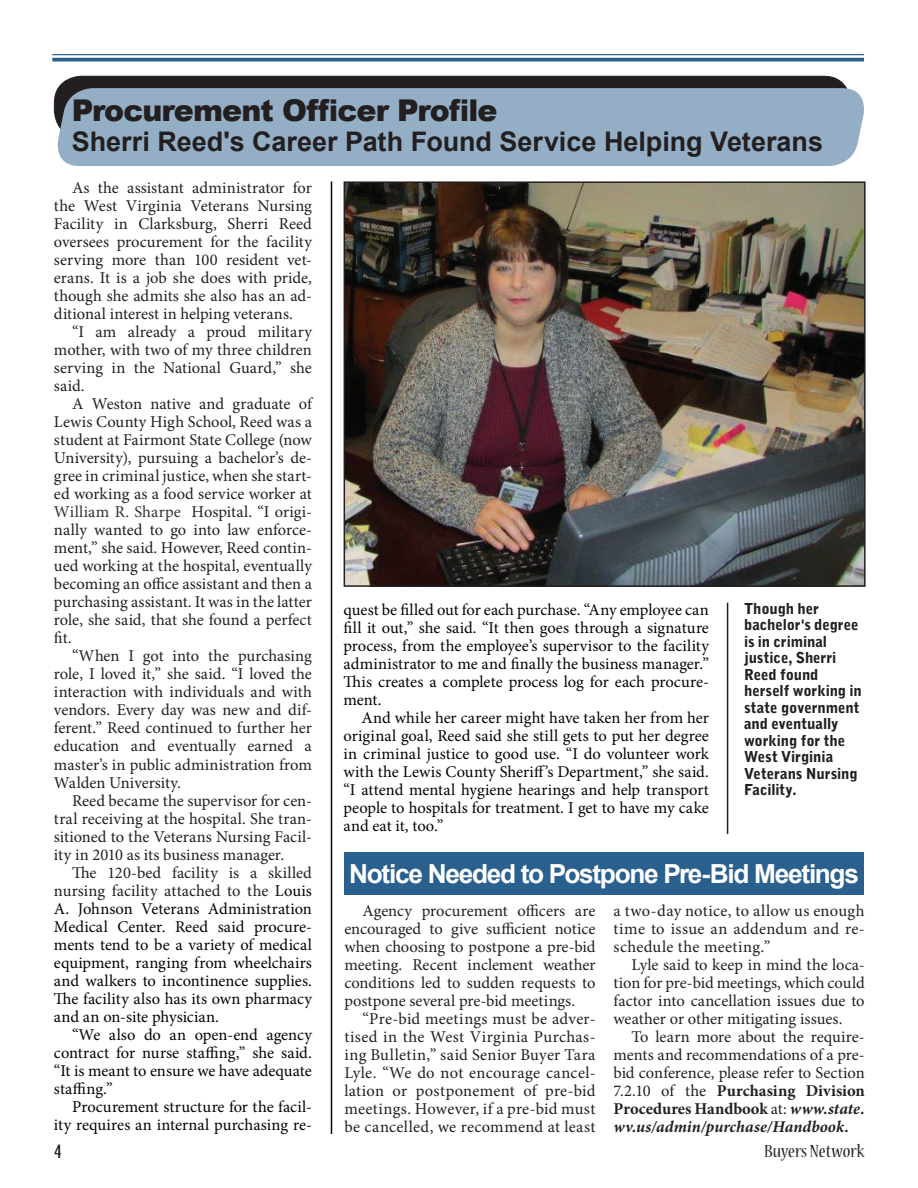
<style>
.page{position:relative;width:918px;height:1188px;background:#fff}
.page>*{position:absolute;margin:0;border:0;box-sizing:border-box;transform-origin:0 0}
.t1{font:900 30px "Arial";letter-spacing:-.03em;color:#231f20}
.t2{font:700 27px "Arial";color:#231f20}
.t3{font:700 26.25px "Arial";letter-spacing:-.05em;color:#fff}
.t4{font:condensed 19.5px "Nueva Std";color:#231f20;scale:1.08 1}
.t5{font:condensed 19.5px "Gill Sans";color:#231f20;scale:1.08 1}
.t6{font:16.5px/18px "Minion Pro";letter-spacing:.005em;color:#231f20;text-align:justify}
.t7{font:16.5px/18px "Minion Pro";color:#040503;text-align:justify}
.t8{font:900 15px/16.5px "Bell Gothic Std";letter-spacing:-.01em;color:#231f20}
.s1{color:#313232}
.s2{color:#231f20}
.s3{font-weight:700}
.s4{font-weight:700;font-style:italic}
</style>
<div class="page">
<hr style="left:52px;top:54px;width:812px;height:1px;background:#2a608e">
<svg style="left:52px;top:58px;width:812px;height:4px;background:#44739c"></svg>
<div style="left:54px;top:76px;width:797px;height:61px;background:#231f20;border-radius:27px"></div>
<div style="left:54px;top:76px;width:797px;height:62px;border:1px solid #231f20;border-radius:27px"></div>
<div style="left:53px;top:88px;width:811px;height:78px;background:#94afc5"></div>
<img style="left:347px;top:184px;width:516px;height:400px">
<div style="left:344px;top:181px;width:522px;height:406px;border:2px solid #231f20"></div>
<hr style="left:331px;top:181px;width:1px;height:953px;background:#040503">
<hr style="left:727px;top:603px;width:1px;height:231px;background:#231f20">
<div style="left:344px;top:853px;width:520px;height:42px;background:#2a608e"></div>
<h1 class="t1" style="left:72px;top:88px;width:427px">Procurement Officer Profile</h1>
<h2 class="t2" style="left:72px;top:123px;width:753px">Sherri Reed's Career Path Found Service Helping Veterans</h2>
<p class="t6" style="left:54px;top:179px;width:260px;text-indent:18px">As the assistant administrator for the West Virginia Veterans Nursing Facility in Clarksburg, Sherri Reed oversees procurement for the facility serving more than 100 resident vet&shy;erans. It is a job she does with pride, though she admits she also has an ad&shy;ditional interest in helping veterans.</p>
<p class="t6" style="left:54px;top:323px;width:259px;text-indent:18px">“I am already a proud military mother, with two of my three children serving in the National Guard,” she said.</p>
<p class="t6" style="left:54px;top:395px;width:260px;text-indent:18px">A Weston native and graduate of Lewis County High School, Reed was a student at Fairmont State College (now University), pursuing a bachelor’s de&shy;gree in criminal justice, when she start&shy;ed working as a food service worker at <span class="s1">William R. Sharpe</span> Hospital. “I origi&shy;nally wanted to go into law enforce&shy;ment,” she said. However, Reed contin&shy;ued working at the hospital, eventually becoming an office assistant and then a purchasing assistant. It was in the latter role, she said, that she found a perfect fit.</p>
<p class="t6" style="left:54px;top:647px;width:260px;text-indent:18px">“When I got into the purchasing role, I loved it,” she said. “I loved the interaction with individuals and with vendors. Every day was new and dif&shy;ferent.” Reed continued to further her education and eventually earned a master’s in public administration from Walden University.</p>
<p class="t6" style="left:54px;top:791px;width:259px;text-indent:18px">Reed became the supervisor for cen&shy;tral receiving at the hospital. She tran&shy;sitioned to the Veterans Nursing Facil&shy;ity in 2010 as its business manager.</p>
<p class="t7" style="left:54px;top:863px;width:260px;text-indent:18px"><span class="s2">The 120-bed facility is a skilled nursing facility attached to the</span> Louis A. Johnson Veterans Administration Medical Center. Reed said procure&shy;ments tend to be a variety of medical equipment, ranging from wheelchairs and walkers to incontinence supplies.<br>The facility also has its own pharmacy and an on-site physician.</p>
<p class="t7" style="left:54px;top:1025px;width:259px;text-indent:18px">“We also do an open-end agency contract for nurse staffing,” she said. “It is meant to ensure we have adequate staffing.”</p>
<p class="t7" style="left:54px;top:1097px;width:259px;text-align:right">Procurement structure for the facil&shy;ity requires an internal purchasing re-</p>
<p class="t7" style="left:344px;top:600px;width:367px">quest be filled out for each purchase. “Any employee can fill it out,” she said. “It then goes through a signature process, from the employee’s supervisor to the facility administrator to me and finally the business manager.” This creates a complete process log for each procure&shy;ment.</p>
<p class="t7" style="left:344px;top:708px;width:367px;text-indent:18px">And while her career might have taken her from her original goal, Reed said she still gets to put her degree in criminal justice to good use. “I do volunteer work with the Lewis County Sheriff’s Department,” she said. “I attend mental hygiene hearings and help transport people to hospitals for treatment. I get to have my cake and eat it, too.”</p>
<p class="t8" style="left:744px;top:600px;width:119px">Though her bachelor's degree is in criminal justice, Sherri<br>Reed found herself working in state government and eventually working for the<br>West Virginia<br>Veterans Nursing<br>Facility.</p>
<h3 class="t3" style="left:349px;top:857px;width:511px">Notice Needed to Postpone Pre-Bid Meetings</h3>
<p class="t6" style="left:344px;top:901px;width:253px;text-indent:18px">Agency procurement officers are encouraged to give sufficient notice when choosing to postpone a pre-bid meeting. Recent inclement weather conditions led to sudden requests to postpone several pre-bid meetings.</p>
<p class="t6" style="left:344px;top:1009px;width:253px;text-indent:18px">“Pre-bid meetings must be adver&shy;tised in the West Virginia Purchas&shy;ing Bulletin,” said Senior Buyer Tara Lyle. “We do not encourage cancel&shy;lation or postponement of pre-bid meetings. However, if a pre-bid must be cancelled, we recommend at least</p>
<p class="t6" style="left:614px;top:901px;width:253px">a two-day notice, to allow us enough time to issue an addendum and re&shy;schedule the meeting.”</p>
<p class="t6" style="left:614px;top:955px;width:253px;text-indent:18px">Lyle said to keep in mind the loca&shy;tion for pre-bid meetings, which could factor into cancellation issues due to weather or other mitigating issues.</p>
<p class="t6" style="left:614px;top:1027px;width:253px;text-indent:18px">To learn more about the require&shy;ments and recommendations of a pre&shy;bid conference, please refer to Section 7.2.10 of the <span class="s3">Purchasing Division Procedures Handbook</span> at: <span class="s4">www.state. wv.us/admin/purchase/Handbook</span><span class="s3">.</span></p>
<p class="t5" style="left:54px;top:1140px;width:9px">4</p>
<p class="t4" style="left:764px;top:1143px;width:94px">Buyers Network</p>
</div>
